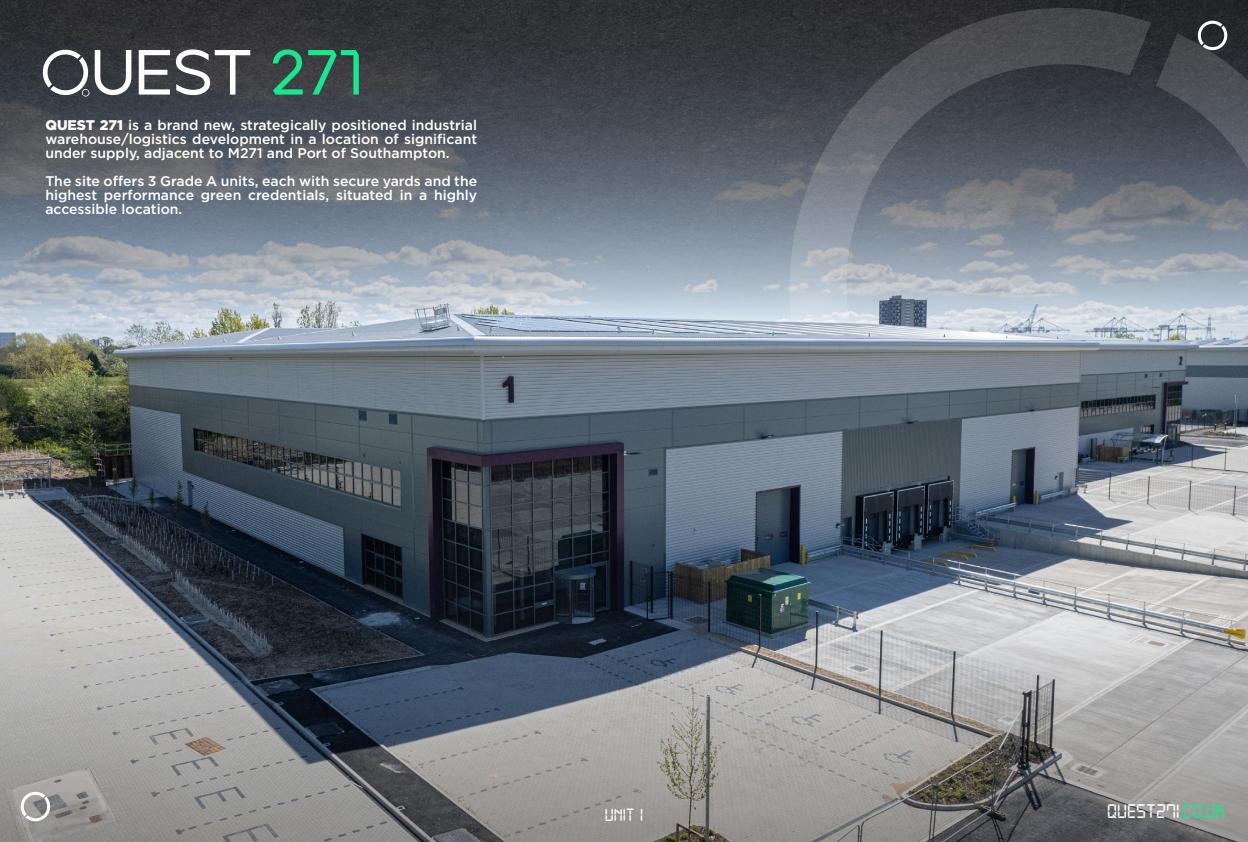
<style>
.page{position:relative;width:1248px;height:842px;background:#fff}
.page>*{position:absolute;margin:0;border:0;box-sizing:border-box;transform-origin:0 0}
.t1{font:21px "Digital 7";color:#fff}
.t2{font:19px "Digital 7";color:#fff}
.t3{font:500 14px/14px "Gotham";color:#fff;text-align:justify}
.s1{font-weight:900}
.s2{color:#17e88f}
</style>
<div class="page">
<img style="left:0;top:0;width:1247px;height:619px">
<svg style="left:0;top:619px;width:1247px;height:223px;background:#888a8c"></svg>
<svg style="left:785px;top:0;width:365px;height:323px;background:#696f77"></svg>
<svg style="left:19px;top:790px;width:33px;height:33px"></svg>
<svg style="left:1155px;top:19px;width:92px;height:194px;background:#4b5058"></svg>
<svg style="left:273px;top:49px;width:86px;height:46px;background:#327259"></svg>
<svg style="left:41px;top:48px;width:209px;height:49px"></svg>
<p class="t3" style="left:45px;top:117px;width:433px"><span class="s1">QUEST 271</span> is a brand new, strategically positioned industrial warehouse/logistics development in a location of significant under supply, adjacent to M271 and Port of Southampton.</p>
<p class="t3" style="left:45px;top:173px;width:433px">The site offers 3 Grade A units, each with secure yards and the highest performance green credentials, situated in a highly accessible location.</p>
<h2 class="t2" style="left:604px;top:807px;width:40px">UNIT 1</h2>
<h1 class="t1" style="left:1106px;top:801px;width:120px">QUEST271<span class="s2">.CO.UK</span></h1>
</div>
